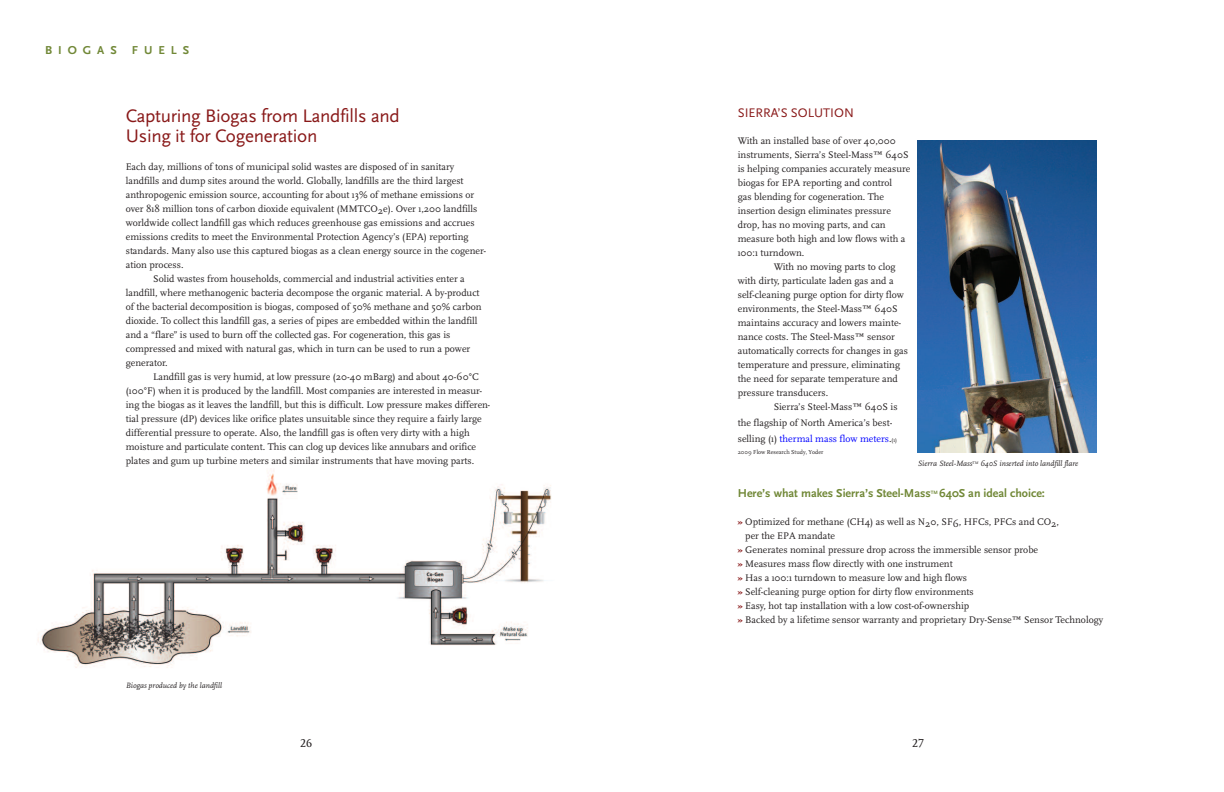
<style>
.page{position:relative;width:1224px;height:792px;background:#fff}
.page>*{position:absolute;margin:0;border:0;box-sizing:border-box;transform-origin:0 0}
.t1{font:19px/20px "Scala Sans";letter-spacing:-.015em;color:#891919}
.t2{font:13px "Scala Sans";color:#891919}
.t3{font:700 12px "Scala Sans";color:#718837}
.t4{font:700 12px "Scala Sans";letter-spacing:.5em;color:#718837}
.t5{font:12px "Scala LF";color:#231f20}
.t6{font:10px/14px "Scala";color:#231f20}
.t7{font:italic 8px "Scala";color:#231f20}
.t8{font:6px "Scala";color:#231f20}
.t9{font:700 5px "Scala Sans";color:#718837}
.s1{color:#00f}
.s2{font-size:6px}
.s3{font-weight:700;color:#891919}
</style>
<div class="page">
<img style="left:918px;top:141px;width:179px;height:312px">
<img style="left:37px;top:470px;width:515px;height:198px">
<p class="t4" style="left:45px;top:42px;width:146px">BIOGAS FUELS</p>
<h1 class="t1" style="left:126px;top:105px;width:276px">Capturing Biogas from Landfills and<br>Using it for Cogeneration</h1>
<p class="t6" style="left:126px;top:160px;width:330px">Each day, millions of tons of municipal solid wastes are disposed of in sanitary</p>
<p class="t6" style="left:126px;top:174px;width:339px">landfills and dump sites around the world. Globally, landfills are the third largest</p>
<p class="t6" style="left:126px;top:188px;width:350px">anthropogenic emission source, accounting for about 13% of methane emissions or</p>
<p class="t6" style="left:126px;top:202px;width:353px">over 818 million tons of carbon dioxide equivalent (MMTCO2e). Over 1,200 landfills</p>
<p class="t6" style="left:126px;top:216px;width:350px">worldwide collect landfill gas which reduces greenhouse gas emissions and accrues</p>
<p class="t6" style="left:126px;top:230px;width:344px">emissions credits to meet the Environmental Protection Agency’s (EPA) reporting</p>
<p class="t6" style="left:126px;top:244px;width:362px">standards. Many also use this captured biogas as a clean energy source in the cogener-</p>
<p class="t6" style="left:126px;top:258px;width:59px">ation process.</p>
<p class="t6" style="left:153px;top:272px;width:313px">Solid wastes from households, commercial and industrial activities enter a</p>
<p class="t6" style="left:126px;top:286px;width:355px">landfill, where methanogenic bacteria decompose the organic material. A by-product</p>
<p class="t6" style="left:126px;top:300px;width:357px">of the bacterial decomposition is biogas, composed of 50% methane and 50% carbon</p>
<p class="t6" style="left:126px;top:314px;width:353px">dioxide. To collect this landfill gas, a series of pipes are embedded within the landfill</p>
<p class="t6" style="left:126px;top:328px;width:326px">and a “flare” is used to burn off the collected gas. For cogeneration, this gas is</p>
<p class="t6" style="left:126px;top:342px;width:346px">compressed and mixed with natural gas, which in turn can be used to run a power</p>
<p class="t6" style="left:126px;top:356px;width:43px">generator.</p>
<p class="t6" style="left:153px;top:370px;width:327px">Landfill gas is very humid, at low pressure (20-40 mBarg) and about 40-60°C</p>
<p class="t6" style="left:126px;top:384px;width:358px">(100°F) when it is produced by the landfill. Most companies are interested in measur-</p>
<p class="t6" style="left:126px;top:398px;width:366px">ing the biogas as it leaves the landfill, but this is difficult. Low pressure makes differen-</p>
<p class="t6" style="left:126px;top:412px;width:358px">tial pressure (dP) devices like orifice plates unsuitable since they require a fairly large</p>
<p class="t6" style="left:126px;top:426px;width:345px">differential pressure to operate. Also, the landfill gas is often very dirty with a high</p>
<p class="t6" style="left:126px;top:440px;width:352px">moisture and particulate content. This can clog up devices like annubars and orifice</p>
<p class="t6" style="left:126px;top:454px;width:350px">plates and gum up turbine meters and similar instruments that have moving parts.</p>
<p class="t7" style="left:126px;top:681px;width:98px">Biogas produced by the landfill</p>
<p class="t5" style="left:300px;top:737px;width:13px">26</p>
<h2 class="t2" style="left:738px;top:105px;width:118px">SIERRA’S SOLUTION</h2>
<p class="t6" style="left:738px;top:134px;width:174px">With an installed base of over 40,000 instruments, Sierra’s Steel-Mass™ 640S is helping companies accurately measure biogas for EPA reporting and control<br>gas blending for cogeneration. The insertion design eliminates pressure drop, has no moving parts, and can measure both high and low flows with a 100:1 turndown.</p>
<p class="t6" style="left:738px;top:260px;width:172px;text-indent:36px">With no moving parts to clog with dirty, particulate laden gas and a self-cleaning purge option for dirty flow environments, the Steel-Mass™ 640S maintains accuracy and lowers mainte&shy;nance costs. The Steel-Mass™ sensor automatically corrects for changes in gas temperature and pressure, eliminating the need for separate temperature and pressure transducers.</p>
<p class="t6" style="left:738px;top:399px;width:161px;line-height:16.1px;text-indent:36px">Sierra’s Steel-Mass™ 640S is the flagship of North America’s best&shy;selling (1) <span class="s1">thermal mass flow meters</span>.<span class="s2">(1)</span></p>
<p class="t8" style="left:738px;top:449px;width:87px">2009 Flow Research Study, Yoder</p>
<p class="t7" style="left:918px;top:460px;width:162px">Sierra Steel-Mass<sup>TM</sup> 640S inserted into landfill flare</p>
<p class="t3" style="left:738px;top:486px;width:195px">Here’s what makes Sierra’s Steel-Mass</p>
<p class="t9" style="left:931px;top:489px;width:9px">TM</p>
<p class="t3" style="left:939px;top:486px;width:107px">640S an ideal choice:</p>
<p class="t6" style="left:738px;top:515px;width:323px"><span class="s3">»</span> Optimized for methane (CH4) as well as N20, SF6, HFCs, PFCs and CO2,</p>
<p class="t6" style="left:745px;top:529px;width:91px">per the EPA mandate</p>
<p class="t6" style="left:738px;top:543px;width:302px"><span class="s3">»</span> Generates nominal pressure drop across the immersible sensor probe</p>
<p class="t6" style="left:738px;top:557px;width:216px"><span class="s3">»</span> Measures mass flow directly with one instrument</p>
<p class="t6" style="left:738px;top:571px;width:231px"><span class="s3">»</span> Has a 100:1 turndown to measure low and high flows</p>
<p class="t6" style="left:738px;top:585px;width:237px"><span class="s3">»</span> Self-cleaning purge option for dirty flow environments</p>
<p class="t6" style="left:738px;top:599px;width:233px"><span class="s3">»</span> Easy, hot tap installation with a low cost-of-ownership</p>
<p class="t6" style="left:738px;top:613px;width:367px"><span class="s3">»</span> Backed by a lifetime sensor warranty and proprietary Dry-Sense™ Sensor Technology</p>
<p class="t5" style="left:912px;top:737px;width:13px">27</p>
</div>
